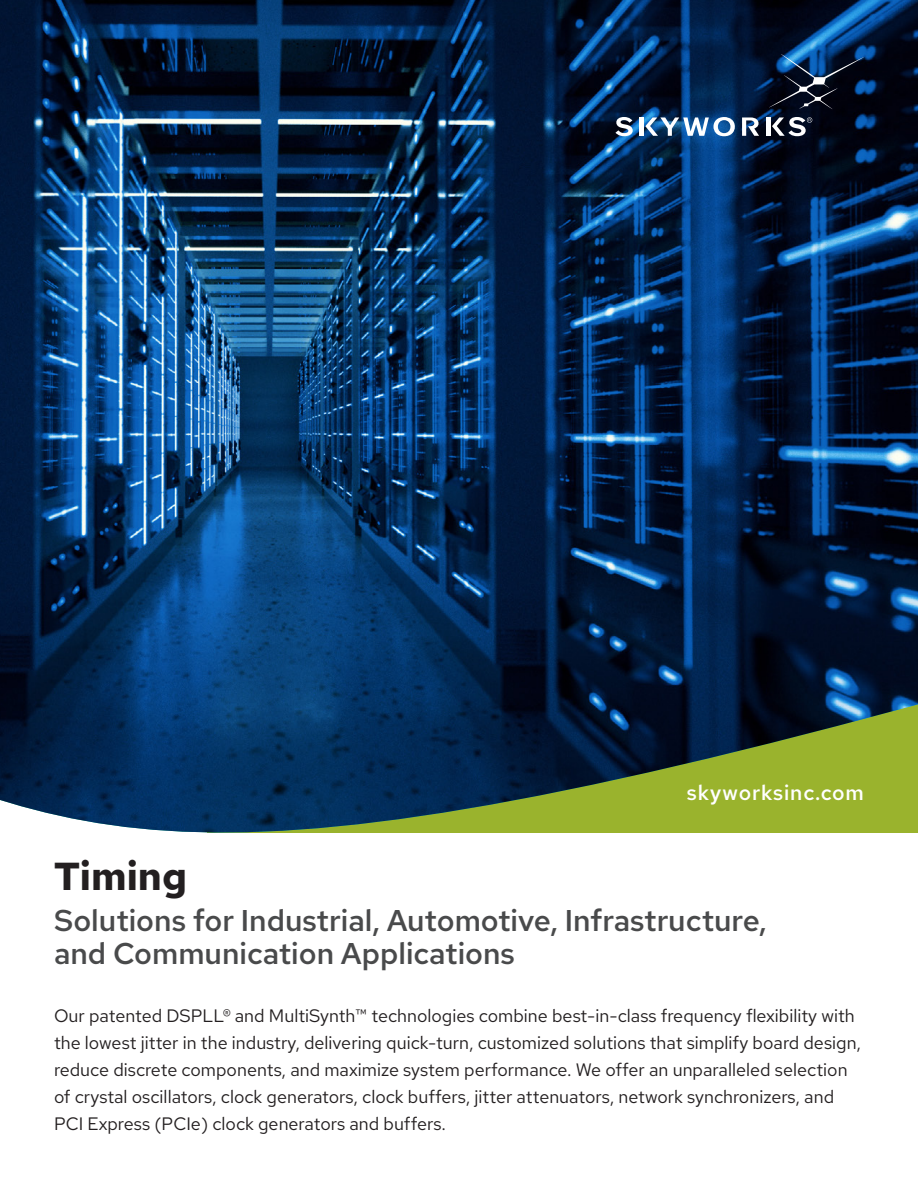
<style>
.page{position:relative;width:918px;height:1188px;background:#fff}
.page>*{position:absolute;margin:0;border:0;box-sizing:border-box;transform-origin:0 0}
.t1{font:700 39px "Red Hat Text";color:#231f20}
.t2{font:600 30px/33px "Red Hat Text";color:#494a4b}
.t3{font:600 21px "Red Hat Text";letter-spacing:.04em;color:#fff}
.t4{font:18px/27px "Red Hat Text";color:#231f20}
</style>
<div class="page">
<img style="left:0;top:0;width:918px;height:833px">
<svg style="left:616px;top:117px;width:17px;height:19px"></svg>
<svg style="left:645px;top:117px;width:90px;height:19px"></svg>
<hr style="left:640px;top:117px;width:4px;height:19px;background:#fff">
<hr style="left:766px;top:117px;width:4px;height:19px;background:#fff">
<svg style="left:742px;top:117px;width:17px;height:19px"></svg>
<svg style="left:769px;top:54px;width:95px;height:55px;background:#142741"></svg>
<svg style="left:772px;top:117px;width:40px;height:19px"></svg>
<p class="t3" style="left:687px;top:779px;width:179px">skyworksinc.com</p>
<p class="t1" style="left:54px;top:851px;width:135px">Timing</p>
<p class="t2" style="left:54px;top:904px;width:714px">Solutions for Industrial, Automotive, Infrastructure, and Communication Applications</p>
<p class="t4" style="left:54px;top:1002px;width:809px">Our patented DSPLL® and MultiSynth™ technologies combine best-in-class frequency flexibility with the lowest jitter in the industry, delivering quick-turn, customized solutions that simplify board design, reduce discrete components, and maximize system performance. We offer an unparalleled selection of crystal oscillators, clock generators, clock buffers, jitter attenuators, network synchronizers, and PCI Express (PCIe) clock generators and buffers.</p>
</div>
